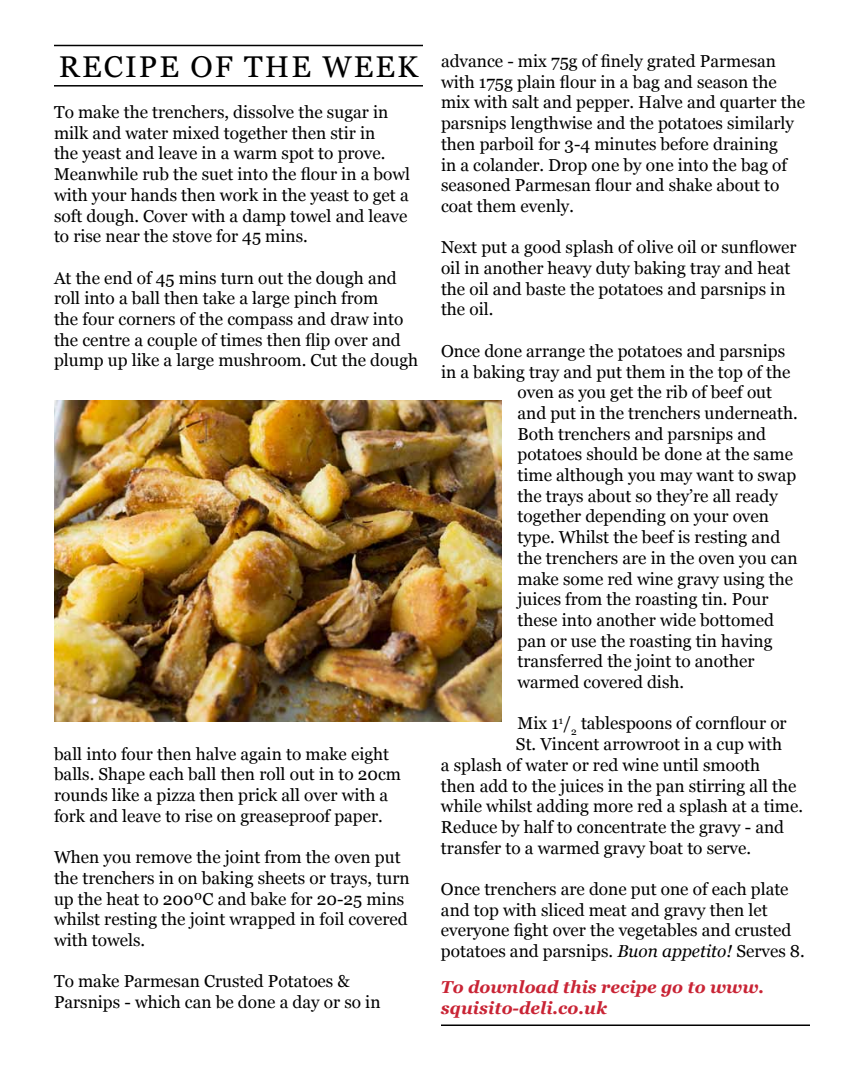
<style>
.page{position:relative;width:864px;height:1080px;background:#fff}
.page>*{position:absolute;margin:0;border:0;box-sizing:border-box;transform-origin:0 0}
.t1{font:30px "Georgia";letter-spacing:.07em;color:#000}
.t2{font:17.25px/20.7px "Georgia";color:#000}
.t3{font:italic 700 17.25px/20.7px "Georgia";color:#c92435}
.s1{font-style:italic}
</style>
<div class="page">
<img style="left:54px;top:401px;width:447px;height:321px">
<hr style="left:54px;top:45px;width:369px;height:1px;background:#000">
<hr style="left:54px;top:85px;width:369px;height:2px;background:#000">
<hr style="left:441px;top:1024px;width:369px;height:2px;background:#000">
<h1 class="t1" style="left:59px;top:49px;width:361px">RECIPE OF THE WEEK</h1>
<p class="t2" style="left:54px;top:102px;width:358px">To make the trenchers, dissolve the sugar in milk and water mixed together then stir in<br>the yeast and leave in a warm spot to prove.<br>Meanwhile rub the suet into the flour in a bowl with your hands then work in the yeast to get a soft dough. Cover with a damp towel and leave to rise near the stove for 45 mins.</p>
<p class="t2" style="left:54px;top:267px;width:366px">At the end of 45 mins turn out the dough and roll into a ball then take a large pinch from<br>the four corners of the compass and draw into the centre a couple of times then flip over and plump up like a large mushroom. Cut the dough</p>
<p class="t2" style="left:54px;top:743px;width:349px">ball into four then halve again to make eight balls. Shape each ball then roll out in to 20cm rounds like a pizza then prick all over with a fork and leave to rise on greaseproof paper.</p>
<p class="t2" style="left:54px;top:847px;width:357px">When you remove the joint from the oven put the trenchers in on baking sheets or trays, turn up the heat to 200ºC and bake for 20-25 mins whilst resting the joint wrapped in foil covered with towels.</p>
<p class="t2" style="left:54px;top:971px;width:328px">To make Parmesan Crusted Potatoes &amp;<br>Parsnips - which can be done a day or so in</p>
<p class="t2" style="left:441px;top:51px;width:366px">advance - mix 75g of finely grated Parmesan with 175g plain flour in a bag and season the mix with salt and pepper. Halve and quarter the parsnips lengthwise and the potatoes similarly then parboil for 3-4 minutes before draining<br>in a colander. Drop one by one into the bag of seasoned Parmesan flour and shake about to coat them evenly<span class="s1">.</span></p>
<p class="t2" style="left:441px;top:237px;width:357px">Next put a good splash of olive oil or sunflower oil in another heavy duty baking tray and heat the oil and baste the potatoes and parsnips in the oil.</p>
<p class="t2" style="left:441px;top:341px;width:346px">Once done arrange the potatoes and parsnips</p>
<p class="t2" style="left:441px;top:361px;width:351px">in a baking tray and put them in the top of the</p>
<p class="t2" style="left:518px;top:382px;width:256px">oven as you get the rib of beef out</p>
<p class="t2" style="left:518px;top:403px;width:282px">and put in the trenchers underneath.</p>
<p class="t2" style="left:518px;top:423px;width:250px">Both trenchers and parsnips and</p>
<p class="t2" style="left:518px;top:444px;width:277px">potatoes should be done at the same</p>
<p class="t2" style="left:518px;top:465px;width:280px">time although you may want to swap</p>
<p class="t2" style="left:518px;top:485px;width:262px">the trays about so they’re all ready</p>
<p class="t2" style="left:518px;top:506px;width:253px">together depending on your oven</p>
<p class="t2" style="left:518px;top:527px;width:264px">type. Whilst the beef is resting and</p>
<p class="t2" style="left:518px;top:548px;width:282px">the trenchers are in the oven you can</p>
<p class="t2" style="left:518px;top:568px;width:277px">make some red wine gravy using the</p>
<p class="t2" style="left:518px;top:589px;width:253px">juices from the roasting tin. Pour</p>
<p class="t2" style="left:518px;top:610px;width:258px">these into another wide bottomed</p>
<p class="t2" style="left:518px;top:630px;width:257px">pan or use the roasting tin having</p>
<p class="t2" style="left:518px;top:651px;width:238px">transferred the joint to another</p>
<p class="t2" style="left:518px;top:672px;width:168px">warmed covered dish.</p>
<p class="t2" style="left:518px;top:713px;width:271px">Mix 1<sup>1</sup>/<sub>2</sub> tablespoons of cornflour or</p>
<p class="t2" style="left:516px;top:734px;width:268px">St. Vincent arrowroot in a cup with</p>
<p class="t2" style="left:441px;top:755px;width:321px">a splash of water or red wine until smooth</p>
<p class="t2" style="left:441px;top:775px;width:357px">then add to the juices in the pan stirring all the</p>
<p class="t2" style="left:441px;top:796px;width:364px">while whilst adding more red a splash at a time.</p>
<p class="t2" style="left:441px;top:817px;width:345px">Reduce by half to concentrate the gravy - and</p>
<p class="t2" style="left:441px;top:837px;width:312px">transfer to a warmed gravy boat to serve.</p>
<p class="t2" style="left:441px;top:879px;width:365px">Once trenchers are done put one of each plate and top with sliced meat and gravy then let everyone fight over the vegetables and crusted potatoes and parsnips. <span class="s1">Buon appetito!</span> Serves 8.</p>
<p class="t3" style="left:441px;top:976px;width:325px">To download this recipe go to www. squisito-deli.co.uk</p>
</div>
